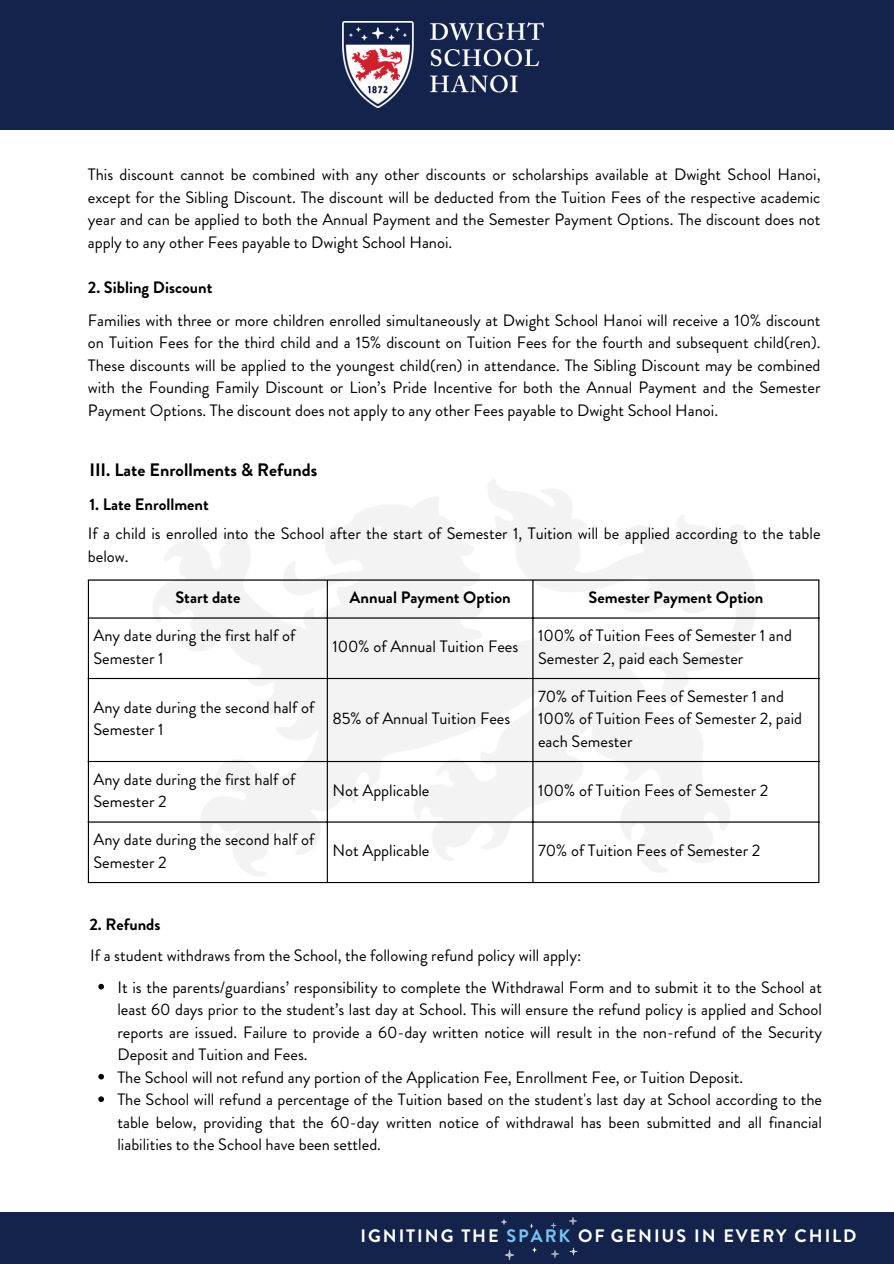
<style>
.page{position:relative;width:894px;height:1264px;background:#fff}
.page>*{position:absolute;margin:0;border:0;box-sizing:border-box;transform-origin:0 0}
.t1{font:700 18px "Brandon Grotesque";letter-spacing:.105em;color:#fff}
.t2{font:700 18px "Brandon Grotesque";color:#000}
.t3{font:16.5px/22.5px "Brandon Grotesque";color:#000}
.t4{font:700 16.5px "Brandon Grotesque";color:#000}
.s1{color:#78c4f5}
</style>
<div class="page">
<img style="left:152px;top:478px;width:603px;height:398px">
<div style="left:0;top:0;width:893px;height:129px;background:#13234b"></div>
<img style="left:342px;top:21px;width:201px;height:87px">
<div style="left:0;top:1212px;width:893px;height:51px;background:#13234b"></div>
<svg style="left:569px;top:1217px;width:8px;height:8px"></svg>
<svg style="left:505px;top:1249px;width:9px;height:10px"></svg>
<svg style="left:501px;top:1219px;width:6px;height:6px"></svg>
<svg style="left:532px;top:1247px;width:5px;height:5px"></svg>
<svg style="left:551px;top:1250px;width:8px;height:8px"></svg>
<svg style="left:550px;top:1222px;width:6px;height:5px"></svg>
<svg style="left:569px;top:1247px;width:8px;height:8px"></svg>
<hr style="left:88px;top:580px;width:1px;height:302px;background:#000">
<hr style="left:326px;top:580px;width:2px;height:302px;background:#000">
<hr style="left:532px;top:580px;width:1px;height:302px;background:#000">
<hr style="left:818px;top:580px;width:1px;height:302px;background:#000">
<hr style="left:88px;top:579px;width:731px;height:1px;background:#000">
<hr style="left:88px;top:617px;width:731px;height:1px;background:#000">
<hr style="left:88px;top:678px;width:731px;height:1px;background:#000">
<hr style="left:88px;top:761px;width:731px;height:1px;background:#000">
<hr style="left:88px;top:821px;width:731px;height:1px;background:#000">
<hr style="left:88px;top:882px;width:731px;height:1px;background:#000">
<svg style="left:98px;top:983px;width:6px;height:6px"></svg>
<svg style="left:98px;top:1073px;width:6px;height:6px"></svg>
<svg style="left:98px;top:1096px;width:6px;height:5px"></svg>
<p class="t3" style="left:88px;top:163px;width:734px;text-align:justify">This discount cannot be combined with any other discounts or scholarships available at Dwight School Hanoi, except for the Sibling Discount. The discount will be deducted from the Tuition Fees of the respective academic year and can be applied to both the Annual Payment and the Semester Payment Options. The discount does not apply to any other Fees payable to Dwight School Hanoi.</p>
<p class="t4" style="left:88px;top:276px;width:126px">2. Sibling Discount</p>
<p class="t3" style="left:88px;top:309px;width:734px;text-align:justify">Families with three or more children enrolled simultaneously at Dwight School Hanoi will receive a 10% discount on Tuition Fees for the third child and a 15% discount on Tuition Fees for the fourth and subsequent child(ren).<br>These discounts will be applied to the youngest child(ren) in attendance. The Sibling Discount may be combined with the Founding Family Discount or Lion’s Pride Incentive for both the Annual Payment and the Semester Payment Options. The discount does not apply to any other Fees payable to Dwight School Hanoi.</p>
<p class="t2" style="left:89px;top:457px;width:229px">III. Late Enrollments &amp; Refunds</p>
<p class="t4" style="left:89px;top:492px;width:121px">1. Late Enrollment</p>
<p class="t3" style="left:88px;top:522px;width:734px">If a child is enrolled into the School after the start of Semester 1, Tuition will be applied according to the table below.</p>
<p class="t4" style="left:175px;top:585px;width:66px">Start date</p>
<h2 class="t4" style="left:349px;top:585px;width:162px">Annual Payment Option</h2>
<p class="t4" style="left:588px;top:585px;width:176px">Semester Payment Option</p>
<h2 class="t3" style="left:93px;top:624px;width:203px">Any date during the first half of<br>Semester 1</h2>
<p class="t3" style="left:332px;top:635px;width:187px">100% of Annual Tuition Fees</p>
<h2 class="t3" style="left:538px;top:624px;width:255px">100% of Tuition Fees of Semester 1 and<br>Semester 2, paid each Semester</h2>
<p class="t3" style="left:93px;top:696px;width:222px">Any date during the second half of<br>Semester 1</p>
<p class="t3" style="left:332px;top:707px;width:179px">85% of Annual Tuition Fees</p>
<p class="t3" style="left:538px;top:684px;width:265px">70% of Tuition Fees of Semester 1 and<br>100% of Tuition Fees of Semester 2, paid each Semester</p>
<p class="t3" style="left:93px;top:767px;width:203px">Any date during the first half of<br>Semester 2</p>
<p class="t3" style="left:332px;top:779px;width:99px">Not Applicable</p>
<p class="t3" style="left:538px;top:779px;width:232px">100% of Tuition Fees of Semester 2</p>
<p class="t3" style="left:93px;top:828px;width:222px">Any date during the second half of<br>Semester 2</p>
<p class="t3" style="left:332px;top:839px;width:99px">Not Applicable</p>
<p class="t3" style="left:538px;top:839px;width:224px">70% of Tuition Fees of Semester 2</p>
<p class="t4" style="left:89px;top:912px;width:73px">2. Refunds</p>
<h2 class="t3" style="left:90px;top:944px;width:492px">If a student withdraws from the School, the following refund policy will apply:</h2>
<p class="t3" style="left:117px;top:976px;width:706px;text-align:justify">It is the parents/guardians’ responsibility to complete the Withdrawal Form and to submit it to the School at least 60 days prior to the student’s last day at School. This will ensure the refund policy is applied and School reports are issued. Failure to provide a 60-day written notice will result in the non-refund of the Security Deposit and Tuition and Fees.</p>
<p class="t3" style="left:117px;top:1066px;width:627px">The School will not refund any portion of the Application Fee, Enrollment Fee, or Tuition Deposit.</p>
<p class="t3" style="left:117px;top:1088px;width:706px;text-align:justify">The School will refund a percentage of the Tuition based on the student's last day at School according to the table below, providing that the 60-day written notice of withdrawal has been submitted and all financial liabilities to the School have been settled.</p>
<p class="t1" style="left:360px;top:1223px;width:497px">IGNITING THE <span class="s1">SPARK</span> OF GENIUS IN EVERY CHILD</p>
</div>
